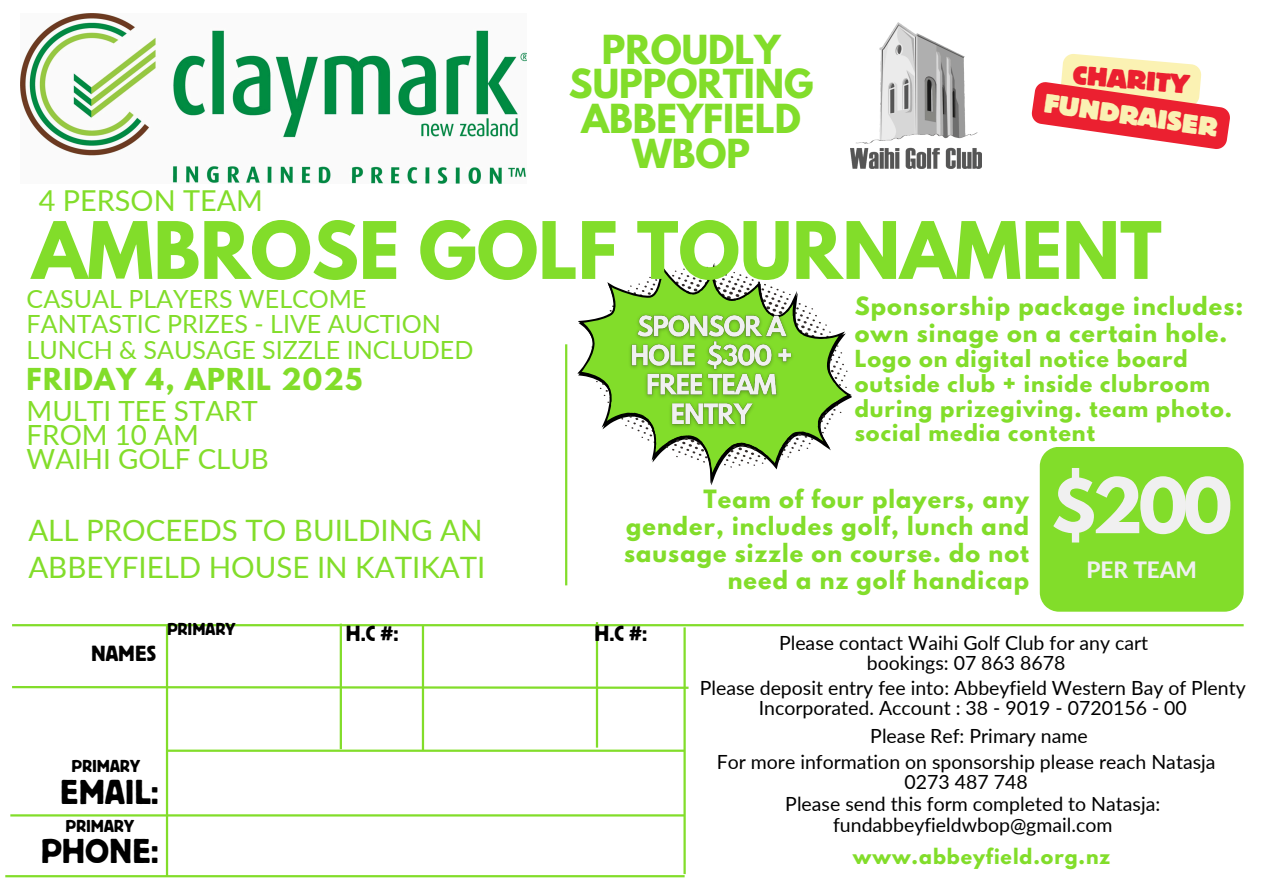
<style>
.page{position:relative;width:1263px;height:894px;background:#fff}
.page>*{position:absolute;margin:0;border:0;box-sizing:border-box;transform-origin:0 0}
.t1{font:700 70.05px "League Spartan";color:#82dd2a}
.t2{font:700 67.65px "League Spartan";color:#f0f0f0}
.t3{font:36px "Bloc";color:#000}
.t4{font:700 35.4px/34.7px "League Spartan";color:#82dd2a;text-align:center}
.t5{font:29.4px/37.3px "Lato";color:#82dd2a}
.t6{font:28.8px "Lato";color:#82dd2a}
.t7{font:27.75px/23.7px "Lato";color:#82dd2a}
.t8{font:800 27.75px "Bloc";color:#faf1b3}
.t9{font:800 27.75px "Bloc";color:#eb2030}
.t10{font:700 26.7px "League Spartan";letter-spacing:.05em;color:#82dd2a}
.t11{font:25.05px "Lato";color:#82dd2a}
.t12{font:22.8px "Bloc";color:#000}
.t13{font:800 22.5px "Lato";color:#f0f0f0}
.t14{font:700 22.35px/27px "League Spartan";letter-spacing:.05em;color:#82dd2a;text-align:right}
.t15{font:700 20.85px/24.8px "League Spartan";letter-spacing:.05em;color:#82dd2a}
.t16{font:19.5px/20.2px "Lato";color:#000;text-align:center}
.t17{font:700 18.9px "League Spartan";letter-spacing:.05em;color:#82dd2a}
.t18{font:18px "Bloc";color:#000}
</style>
<div class="page">
<svg style="left:1031px;top:54px;width:199px;height:95px"></svg>
<hr style="left:166px;top:625px;width:2px;height:250px;background:#82dd2a">
<hr style="left:12px;top:624px;width:1232px;height:2px;background:#82dd2a">
<img style="left:851px;top:23px;width:130px;height:145px">
<svg style="left:583px;top:263px;width:269px;height:222px"></svg>
<img style="left:623px;top:308px;width:176px;height:125px">
<img style="left:20px;top:14px;width:507px;height:170px">
<div style="left:1040px;top:447px;width:204px;height:164px;background:#82dd2a"></div>
<svg style="left:12px;top:684px;width:677px;height:5px"></svg>
<hr style="left:167px;top:749px;width:518px;height:2px;background:#82dd2a">
<hr style="left:565px;top:344px;width:2px;height:241px;background:#82dd2a">
<hr style="left:422px;top:625px;width:2px;height:125px;background:#82dd2a">
<hr style="left:10px;top:814px;width:675px;height:2px;background:#82dd2a">
<hr style="left:5px;top:874px;width:680px;height:3px;background:#82dd2a">
<hr style="left:683px;top:627px;width:3px;height:246px;background:#82dd2a">
<hr style="left:340px;top:623px;width:2px;height:126px;background:#82dd2a">
<hr style="left:596px;top:622px;width:2px;height:125px;background:#82dd2a">
<h2 class="t6" style="left:39px;top:182px;width:226px">4 PERSON TEAM</h2>
<h5 class="t4" style="left:569px;top:37px;width:246px">PROUDLY<br>SUPPORTING<br>ABBEYFIELD<br>WBOP</h5>
<p class="t9" style="left:1074px;top:59px;width:118px;rotate:5deg">CHARITY</p>
<p class="t8" style="left:1046px;top:88px;width:176px;rotate:8deg">FUNDRAISER</p>
<h1 class="t1" style="left:32px;top:216px;width:1131px">AMBROSE GOLF TOURNAMENT</h1>
<h5 class="t11" style="left:27px;top:283px;width:341px">CASUAL PLAYERS WELCOME</h5>
<h5 class="t11" style="left:27px;top:308px;width:416px">FANTASTIC PRIZES - LIVE AUCTION</h5>
<h1 class="t11" style="left:27px;top:334px;width:448px">LUNCH &amp; SAUSAGE SIZZLE INCLUDED</h1>
<p class="t10" style="left:27px;top:366px;width:337px">FRIDAY 4, APRIL 2025</p>
<p class="t7" style="left:27px;top:398px;width:244px">MULTI TEE START<br>FROM 10 AM<br>WAIHI GOLF CLUB</p>
<p class="t5" style="left:28px;top:510px;width:459px">ALL PROCEEDS TO BUILDING AN<br>ABBEYFIELD HOUSE IN KATIKATI</p>
<p class="t14" style="left:855px;top:295px;width:390px">Sponsorship package includes:</p>
<h4 class="t14" style="left:855px;top:322px;width:374px">own sinage on a certain hole.</h4>
<h5 class="t15" style="left:855px;top:349px;width:379px">Logo on digital notice board outside club + inside clubroom during prizegiving. team photo. social media content</h5>
<p class="t14" style="left:624px;top:488px;width:407px">Team of four players, any gender, includes golf, lunch and sausage sizzle on course. do not need a nz golf handicap</p>
<p class="t2" style="left:1051px;top:472px;width:183px">$200</p>
<p class="t13" style="left:1086px;top:555px;width:112px">PER TEAM</p>
<p class="t12" style="left:91px;top:641px;width:67px">NAMES</p>
<p class="t18" style="left:167px;top:619px;width:70px">PRIMARY</p>
<p class="t18" style="left:72px;top:755px;width:70px">PRIMARY</p>
<h5 class="t3" style="left:60px;top:773px;width:100px">EMAIL:</h5>
<p class="t3" style="left:41px;top:831px;width:120px">PHONE:</p>
<p class="t18" style="left:66px;top:815px;width:70px">PRIMARY</p>
<p class="t12" style="left:346px;top:621px;width:54px">H.C #:</p>
<p class="t12" style="left:594px;top:621px;width:54px">H.C #:</p>
<p class="t16" style="left:779px;top:631px;width:371px">Please contact Waihi Golf Club for any cart</p>
<p class="t16" style="left:867px;top:652px;width:200px">bookings: 07 863 8678</p>
<p class="t16" style="left:700px;top:677px;width:548px">Please deposit entry fee into: Abbeyfield Western Bay of Plenty<br>Incorporated. Account : 38 - 9019 - 0720156 - 00</p>
<p class="t16" style="left:870px;top:725px;width:219px">Please Ref: Primary name</p>
<p class="t16" style="left:717px;top:750px;width:500px">For more information on sponsorship please reach Natasja<br>0273 487 748</p>
<p class="t16" style="left:785px;top:793px;width:376px">Please send this form completed to Natasja: fundabbeyfieldwbop@gmail.com</p>
<p class="t17" style="left:853px;top:847px;width:259px">www.abbeyfield.org.nz</p>
</div>
